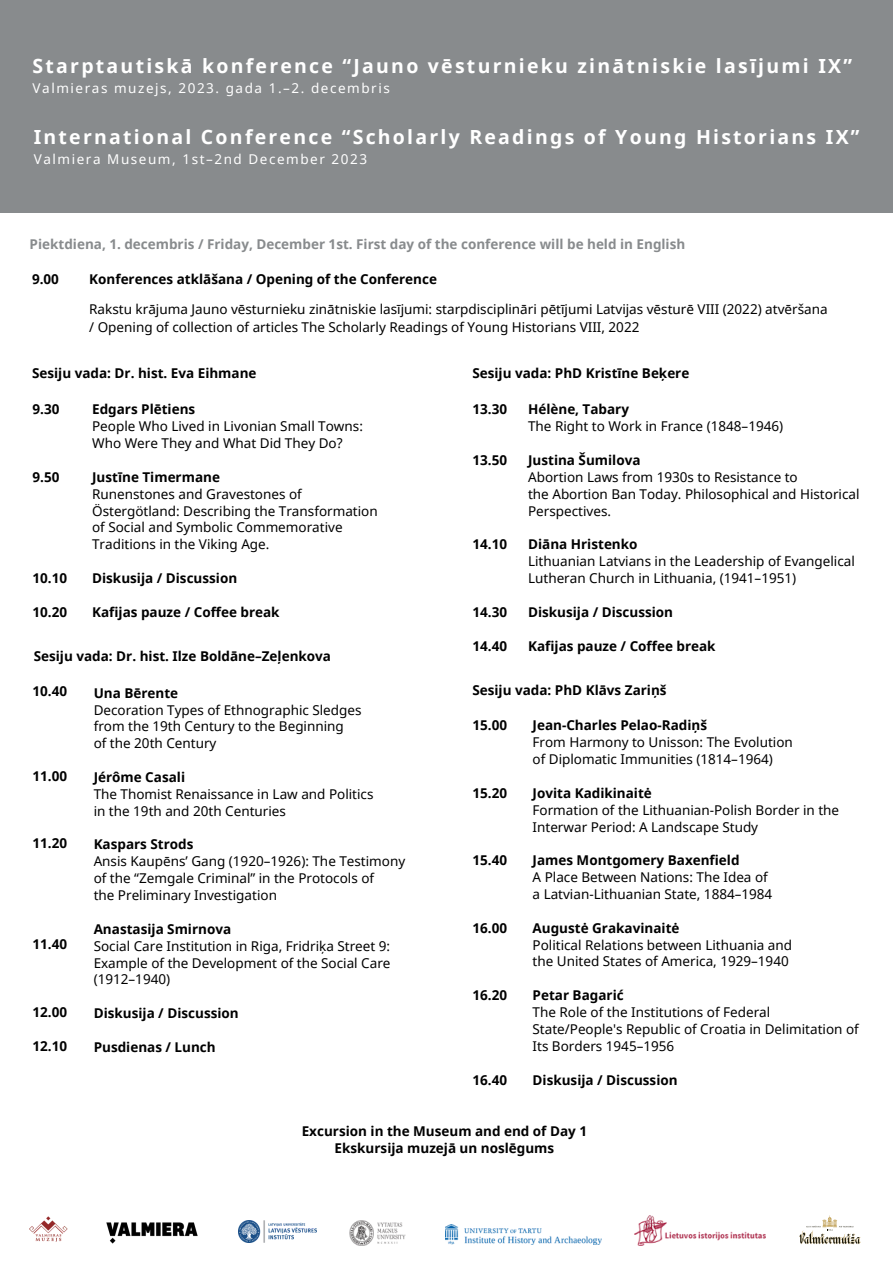
<style>
.page{position:relative;width:893px;height:1264px;background:#fff}
.page>*{position:absolute;margin:0;border:0;box-sizing:border-box;transform-origin:0 0}
.t1{font:700 19.5px "Noto Sans";letter-spacing:.115em;color:#fff}
.t2{font:13.5px/16.8px "Noto Sans";color:#000}
.t3{font:700 13.5px "Noto Sans";color:#000}
.t4{font:700 13.5px "Noto Sans";color:#888b8d}
.t5{font:13.5px "Noto Sans";letter-spacing:.115em;color:#fff}
</style>
<div class="page">
<div style="left:0;top:0;width:892px;height:213px;background:#888b8d"></div>
<svg style="left:799px;top:1215px;width:61px;height:29px"></svg>
<img style="left:634px;top:1215px;width:131px;height:30px">
<img style="left:445px;top:1224px;width:157px;height:20px">
<img style="left:349px;top:1220px;width:56px;height:25px">
<img style="left:238px;top:1220px;width:78px;height:21px">
<img style="left:106px;top:1222px;width:92px;height:22px">
<img style="left:30px;top:1216px;width:38px;height:26px">
<p class="t1" style="left:33px;top:52px;width:821px">Starptautiskā konference “Jauno vēsturnieku zinātniskie lasījumi IX”</p>
<p class="t5" style="left:33px;top:79px;width:359px">Valmieras muzejs, 2023. gada 1.–2. decembris</p>
<p class="t1" style="left:34px;top:123px;width:827px">International Conference “Scholarly Readings of Young Historians IX”</p>
<p class="t5" style="left:34px;top:150px;width:335px">Valmiera Museum, 1st–2nd December 2023</p>
<p class="t4" style="left:30px;top:234px;width:657px">Piektdiena, 1. decembris / Friday, December 1st. First day of the conference will be held in English</p>
<p class="t3" style="left:89px;top:269px;width:349px">Konferences atklāšana / Opening of the Conference</p>
<p class="t2" style="left:89px;top:300px;width:739px;line-height:18px">Rakstu krājuma Jauno vēsturnieku zinātniskie lasījumi: starpdisciplināri pētījumi Latvijas vēsturē VIII (2022) atvēršana / Opening of collection of articles The Scholarly Readings of Young Historians VIII, 2022</p>
<p class="t3" style="left:32px;top:363px;width:226px">Sesiju vada: Dr. hist. Eva Eihmane</p>
<p class="t3" style="left:32px;top:269px;width:28px">9.00</p>
<p class="t3" style="left:472px;top:363px;width:218px">Sesiju vada: PhD Kristīne Beķere</p>
<p class="t3" style="left:472px;top:400px;width:36px">13.30</p>
<p class="t3" style="left:528px;top:400px;width:102px">Hélène, Tabary</p>
<p class="t2" style="left:528px;top:417px;width:256px">The Right to Work in France (1848–1946)</p>
<p class="t3" style="left:528px;top:450px;width:114px">Justina Šumilova</p>
<p class="t2" style="left:528px;top:468px;width:271px">Abortion Laws from 1930s to Resistance to</p>
<p class="t2" style="left:528px;top:485px;width:333px">the Abortion Ban Today. Philosophical and Historical<br>Perspectives.</p>
<p class="t3" style="left:528px;top:535px;width:111px">Diāna Hristenko</p>
<p class="t2" style="left:528px;top:552px;width:328px">Lithuanian Latvians in the Leadership of Evangelical<br>Lutheran Church in Lithuania, (1941–1951)</p>
<p class="t3" style="left:528px;top:602px;width:146px">Diskusija / Discussion</p>
<p class="t3" style="left:528px;top:636px;width:189px">Kafijas pauze / Coffee break</p>
<p class="t3" style="left:472px;top:680px;width:196px">Sesiju vada: PhD Klāvs Zariņš</p>
<p class="t3" style="left:472px;top:716px;width:36px">15.00</p>
<p class="t3" style="left:92px;top:400px;width:105px">Edgars Plētiens</p>
<p class="t2" style="left:92px;top:417px;width:272px">People Who Lived in Livonian Small Towns:<br>Who Were They and What Did They Do?</p>
<p class="t3" style="left:92px;top:467px;width:129px">Justīne Timermane</p>
<p class="t2" style="left:92px;top:485px;width:287px">Runenstones and Gravestones of Östergötland: Describing the Transformation of Social and Symbolic Commemorative Traditions in the Viking Age.</p>
<p class="t3" style="left:92px;top:568px;width:146px">Diskusija / Discussion</p>
<p class="t3" style="left:92px;top:602px;width:189px">Kafijas pauze / Coffee break</p>
<p class="t3" style="left:33px;top:400px;width:28px">9.30</p>
<p class="t3" style="left:472px;top:450px;width:36px">13.50</p>
<p class="t3" style="left:33px;top:467px;width:28px">9.50</p>
<p class="t3" style="left:472px;top:535px;width:36px">14.10</p>
<p class="t3" style="left:33px;top:568px;width:36px">10.10</p>
<p class="t3" style="left:33px;top:602px;width:36px">10.20</p>
<p class="t3" style="left:472px;top:602px;width:36px">14.30</p>
<p class="t3" style="left:472px;top:636px;width:36px">14.40</p>
<p class="t3" style="left:34px;top:646px;width:299px">Sesiju vada: Dr. hist. Ilze Boldāne–Zeļenkova</p>
<p class="t3" style="left:94px;top:683px;width:86px">Una Bērente</p>
<p class="t2" style="left:94px;top:701px;width:269px">Decoration Types of Ethnographic Sledges</p>
<p class="t2" style="left:94px;top:717px;width:252px">from the 19th Century to the Beginning</p>
<p class="t2" style="left:94px;top:734px;width:124px">of the 20th Century</p>
<p class="t3" style="left:94px;top:767px;width:93px">Jérôme Casali</p>
<p class="t2" style="left:94px;top:785px;width:281px">The Thomist Renaissance in Law and Politics</p>
<p class="t2" style="left:94px;top:802px;width:194px">in the 19th and 20th Centuries</p>
<p class="t3" style="left:94px;top:835px;width:101px">Kaspars Strods</p>
<p class="t2" style="left:94px;top:852px;width:313px">Ansis Kaupēns’ Gang (1920–1926): The Testimony of the “Zemgale Criminal” in the Protocols of</p>
<p class="t2" style="left:94px;top:886px;width:185px">the Preliminary Investigation</p>
<p class="t3" style="left:94px;top:919px;width:139px">Anastasija Smirnova</p>
<p class="t2" style="left:94px;top:937px;width:298px">Social Care Institution in Riga, Fridriķa Street 9:</p>
<p class="t2" style="left:94px;top:953px;width:298px">Example of the Development of the Social Care (1912–1940)</p>
<p class="t3" style="left:94px;top:1003px;width:146px">Diskusija / Discussion</p>
<p class="t3" style="left:94px;top:1037px;width:124px">Pusdienas / Lunch</p>
<p class="t3" style="left:33px;top:682px;width:36px">10.40</p>
<p class="t3" style="left:532px;top:716px;width:176px">Jean-Charles Pelao-Radiņš</p>
<p class="t2" style="left:532px;top:733px;width:262px">From Harmony to Unisson: The Evolution</p>
<p class="t2" style="left:532px;top:750px;width:242px">of Diplomatic Immunities (1814–1964)</p>
<p class="t3" style="left:532px;top:783px;width:121px">Jovita Kadikinaitė</p>
<p class="t2" style="left:532px;top:801px;width:308px">Formation of the Lithuanian-Polish Border in the<br>Interwar Period: A Landscape Study</p>
<p class="t3" style="left:532px;top:850px;width:208px">James Montgomery Baxenfield</p>
<p class="t2" style="left:532px;top:868px;width:237px">A Place Between Nations: The Idea of</p>
<p class="t2" style="left:532px;top:885px;width:241px">a Latvian-Lithuanian State, 1884–1984</p>
<p class="t3" style="left:532px;top:918px;width:148px">Augustė Grakavinaitė</p>
<p class="t2" style="left:532px;top:935px;width:261px">Political Relations between Lithuania and</p>
<p class="t2" style="left:532px;top:952px;width:258px">the United States of America, 1929–1940</p>
<p class="t3" style="left:532px;top:985px;width:93px">Petar Bagarić</p>
<p class="t2" style="left:532px;top:1003px;width:328px">The Role of the Institutions of Federal<br>State/People's Republic of Croatia in Delimitation of<br>Its Borders 1945–1956</p>
<p class="t3" style="left:532px;top:1070px;width:146px">Diskusija / Discussion</p>
<p class="t3" style="left:302px;top:1121px;width:287px">Excursion in the Museum and end of Day 1</p>
<p class="t3" style="left:334px;top:1138px;width:221px">Ekskursija muzejā un noslēgums</p>
<p class="t3" style="left:33px;top:766px;width:36px">11.00</p>
<p class="t3" style="left:472px;top:783px;width:36px">15.20</p>
<p class="t3" style="left:33px;top:833px;width:36px">11.20</p>
<p class="t3" style="left:472px;top:850px;width:36px">15.40</p>
<p class="t3" style="left:472px;top:918px;width:36px">16.00</p>
<p class="t3" style="left:33px;top:935px;width:36px">11.40</p>
<p class="t3" style="left:472px;top:985px;width:36px">16.20</p>
<p class="t3" style="left:33px;top:1002px;width:36px">12.00</p>
<p class="t3" style="left:33px;top:1036px;width:36px">12.10</p>
<p class="t3" style="left:472px;top:1070px;width:36px">16.40</p>
</div>
